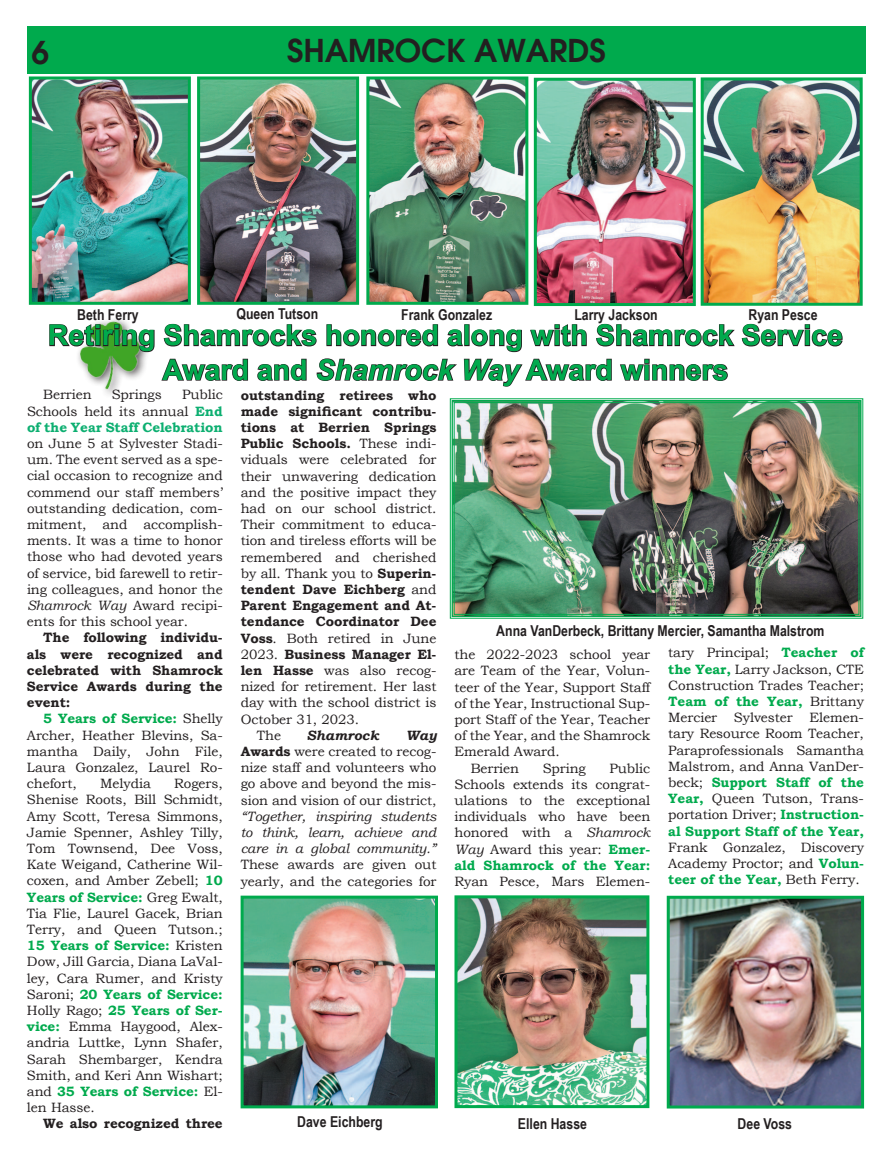
<style>
.page{position:relative;width:891px;height:1161px;background:#fff}
.page>*{position:absolute;margin:0;border:0;box-sizing:border-box;transform-origin:0 0}
.t1{font:600 31.5px "Avant Garde";color:#231f20}
.t2{font:700 28.5px/34.5px "Arial";color:#00aa4d;text-align:center}
.t3{font:700 15px "Arial Narrow";color:#231f20}
.t4{font:13.5px/16.2px "Bookman Old Style";letter-spacing:-.005em;color:#231f20;text-align:justify}
.t5{font:700 13.5px/16.2px "Bookman Old Style";letter-spacing:-.005em;color:#231f20;text-align:justify}
.t6{font:italic 13.5px/16.2px "Bookman Old Style";letter-spacing:-.005em;color:#231f20;text-align:justify}
.t7{font:700 13.5px/16.2px "Bookman Old Style";letter-spacing:-.005em;color:#0daf71;text-align:justify}
.t8{font:italic 700 13.5px "Bookman Old Style";letter-spacing:-.005em;color:#231f20}
.s1{font-style:italic}
.s2{font-weight:400;color:#231f20}
.s3{font-weight:700;color:#00aa4d}
.s4{font-weight:400}
.s5{font-weight:700}
.s6{font-weight:700;font-style:italic}
</style>
<div class="page">
<div style="left:27px;top:26px;width:839px;height:48px;background:#00aa4d"></div>
<img style="left:245px;top:900px;width:189px;height:204px">
<div style="left:241px;top:896px;width:197px;height:212px;border:3px solid #00aa4d"></div>
<img style="left:33px;top:80px;width:154px;height:221px">
<div style="left:29px;top:76px;width:162px;height:229px;border:3px solid #00aa4d"></div>
<img style="left:458px;top:899px;width:187px;height:205px">
<div style="left:454px;top:895px;width:195px;height:213px;border:3px solid #00aa4d"></div>
<img style="left:450px;top:398px;width:413px;height:221px">
<div style="left:452px;top:400px;width:410px;height:217px;border:1px solid #00aa4d"></div>
<div style="left:454px;top:402px;width:405px;height:213px;border:1px solid #00aa4d"></div>
<img style="left:201px;top:80px;width:154px;height:221px">
<div style="left:197px;top:76px;width:162px;height:229px;border:3px solid #00aa4d"></div>
<img style="left:370px;top:80px;width:154px;height:221px">
<div style="left:366px;top:76px;width:162px;height:229px;border:3px solid #00aa4d"></div>
<img style="left:538px;top:82px;width:154px;height:220px">
<div style="left:534px;top:78px;width:162px;height:228px;border:3px solid #00aa4d"></div>
<img style="left:705px;top:81px;width:154px;height:221px">
<div style="left:701px;top:77px;width:162px;height:229px;border:3px solid #00aa4d"></div>
<img style="left:671px;top:900px;width:189px;height:205px">
<div style="left:667px;top:896px;width:197px;height:213px;border:3px solid #00aa4d"></div>
<img style="left:41px;top:285px;width:141px;height:110px">
<svg style="left:49px;top:323px;width:794px;height:64px"></svg>
<h1 class="t1" style="left:32px;top:32px;width:19px">6</h1>
<h1 class="t1" style="left:287px;top:29px;width:320px">SHAMROCK AWARDS</h1>
<p class="t3" style="left:77px;top:303px;width:63px">Beth Ferry</p>
<p class="t3" style="left:236px;top:303px;width:83px">Queen Tutson</p>
<p class="t3" style="left:401px;top:303px;width:92px">Frank Gonzalez</p>
<p class="t3" style="left:574px;top:303px;width:85px">Larry Jackson</p>
<p class="t3" style="left:748px;top:303px;width:71px">Ryan Pesce</p>
<h2 class="t2" style="left:48px;top:318px;width:797px">Retiring Shamrocks honored along with Shamrock Service<br>Award and <span class="s1">Shamrock Way</span> Award winners</h2>
<p class="t4" style="left:43px;top:387px;width:50px">Berrien</p>
<p class="t4" style="left:112px;top:387px;width:52px">Springs</p>
<p class="t7" style="left:27px;top:387px;width:197px;text-indent:155px"><span class="s2">Public Schools held its annual</span> End of the Year Staff Celebration</p>
<p class="t4" style="left:27px;top:435px;width:197px">on June 5 at Sylvester Stadi&shy;um. The event served as a spe&shy;cial occasion to recognize and commend our staff members’ outstanding dedication, com&shy;mitment, and accomplish&shy;ments. It was a time to honor those who had devoted years of service, bid farewell to retir&shy;ing colleagues, and honor the <span class="s1">Shamrock Way</span> Award recipi&shy;ents for this school year.</p>
<p class="t5" style="left:27px;top:630px;width:197px;text-indent:16px">The following individu&shy;als were recognized and celebrated with Shamrock Service Awards during the event:</p>
<p class="t4" style="left:27px;top:711px;width:197px;text-indent:16px"><span class="s3">5 Years of Service:</span> Shelly Archer, Heather Blevins, Sa&shy;mantha Daily, John File, Laura Gonzalez, Laurel Ro&shy;chefort,</p>
<p class="t5" style="left:241px;top:387px;width:197px">outstanding retirees who</p>
<p class="t5" style="left:241px;top:403px;width:197px">made significant contribu-</p>
<p class="t5" style="left:241px;top:419px;width:197px">tions at Berrien Springs</p>
<p class="t5" style="left:241px;top:435px;width:197px">Public Schools. <span class="s4">These indi-</span></p>
<p class="t4" style="left:241px;top:452px;width:197px">viduals were celebrated for</p>
<p class="t4" style="left:241px;top:468px;width:197px">their unwavering dedication</p>
<p class="t4" style="left:241px;top:484px;width:197px">and the positive impact they</p>
<p class="t4" style="left:241px;top:500px;width:197px">had on our school district.</p>
<p class="t4" style="left:241px;top:516px;width:197px">Their commitment to educa-</p>
<p class="t4" style="left:241px;top:533px;width:197px">tion and tireless efforts will be</p>
<p class="t4" style="left:241px;top:549px;width:197px">remembered and cherished</p>
<p class="t4" style="left:241px;top:565px;width:197px">by all. Thank you to <span class="s5">Superin-</span></p>
<p class="t5" style="left:241px;top:581px;width:197px">tendent Dave Eichberg <span class="s4">and</span></p>
<p class="t5" style="left:241px;top:597px;width:197px">Parent Engagement and At-</p>
<p class="t5" style="left:241px;top:613px;width:197px">tendance Coordinator Dee</p>
<p class="t4" style="left:241px;top:630px;width:197px"><span class="s5">Voss</span>. Both retired in June</p>
<p class="t5" style="left:241px;top:646px;width:197px"><span class="s4">2023.</span> Business Manager El-</p>
<p class="t4" style="left:241px;top:662px;width:197px"><span class="s5">len Hasse</span> was also recog-</p>
<p class="t4" style="left:241px;top:678px;width:197px">nized for retirement. Her last</p>
<p class="t4" style="left:241px;top:695px;width:197px">day with the school district is</p>
<p class="t4" style="left:241px;top:711px;width:120px">October 31, 2023.</p>
<p class="t4" style="left:257px;top:727px;width:26px">The</p>
<p class="t8" style="left:306px;top:725px;width:74px">Shamrock</p>
<p class="t3" style="left:496px;top:619px;width:330px">Anna VanDerbeck, Brittany Mercier, Samantha Malstrom</p>
<p class="t4" style="left:668px;top:645px;width:197px">tary Principal; <span class="s3">Teacher of the Year,</span> Larry Jackson, CTE Construction Trades Teacher; <span class="s3">Team of the Year,</span> Brittany Mercier Sylvester Elemen&shy;tary Resource Room Teacher, Paraprofessionals Samantha Malstrom, and Anna VanDer&shy;beck; <span class="s3">Support Staff of the Year,</span> Queen Tutson, Trans&shy;portation Driver; <span class="s3">Instruction&shy;al Support Staff of the Year,</span></p>
<p class="t4" style="left:668px;top:839px;width:197px">Frank Gonzalez, Discovery Academy Proctor; and <span class="s3">Volun&shy;teer of the Year,</span> Beth Ferry.</p>
<p class="t4" style="left:455px;top:647px;width:197px">the 2022-2023 school year</p>
<p class="t4" style="left:455px;top:663px;width:197px">are Team of the Year, Volun-</p>
<p class="t4" style="left:455px;top:679px;width:197px">teer of the Year, Support Staff</p>
<p class="t4" style="left:455px;top:695px;width:197px">of the Year, Instructional Sup-</p>
<p class="t4" style="left:455px;top:711px;width:197px">port Staff of the Year, Teacher</p>
<p class="t4" style="left:455px;top:728px;width:197px">of the Year, and the Shamrock</p>
<p class="t4" style="left:455px;top:744px;width:107px">Emerald Award.</p>
<p class="t4" style="left:471px;top:760px;width:50px">Berrien</p>
<p class="t4" style="left:543px;top:760px;width:45px">Spring</p>
<p class="t4" style="left:241px;top:727px;width:197px;text-indent:165px"><span class="s6">Way </span><span class="s5">Awards</span> were created to recog&shy;nize staff and volunteers who go above and beyond the mis&shy;sion and vision of our district,</p>
<p class="t6" style="left:241px;top:808px;width:197px">“Together, inspiring students to think, learn, achieve and care in a global community.”</p>
<p class="t4" style="left:241px;top:857px;width:197px">These awards are given out yearly, and the categories for</p>
<p class="t4" style="left:455px;top:760px;width:197px;text-indent:155px">Public Schools extends its congrat&shy;ulations to the exceptional individuals who have been honored with a <span class="s1">Shamrock Way</span> Award this year: <span class="s3">Emer&shy;ald Shamrock of the Year:</span></p>
<p class="t4" style="left:455px;top:873px;width:197px">Ryan Pesce, Mars Elemen-</p>
<p class="t4" style="left:100px;top:776px;width:52px">Melydia</p>
<p class="t4" style="left:27px;top:776px;width:197px;text-indent:147px">Rogers, Shenise Roots, Bill Schmidt, Amy Scott, Teresa Simmons, Jamie Spenner, Ashley Tilly, Tom Townsend, Dee Voss, Kate Weigand, Catherine Wil&shy;coxen, and Amber Zebell; <span class="s3">10<br>Years of Service:</span> Greg Ewalt, Tia Flie, Laurel Gacek, Brian Terry, and Queen Tutson.; <span class="s3">15 Years of Service:</span> Kristen Dow, Jill Garcia, Diana LaVal&shy;ley, Cara Rumer, and Kristy Saroni; <span class="s3">20 Years of Service:<br></span>Holly Rago; <span class="s3">25 Years of Ser&shy;vice:</span> Emma Haygood, Alex&shy;andria Luttke, Lynn Shafer, Sarah Shembarger, Kendra Smith, and Keri Ann Wishart; and <span class="s3">35 Years of Service:</span> El&shy;len Hasse.</p>
<p class="t5" style="left:43px;top:1116px;width:181px">We also recognized three</p>
<p class="t3" style="left:297px;top:1111px;width:87px">Dave Eichberg</p>
<p class="t3" style="left:518px;top:1112px;width:71px">Ellen Hasse</p>
<p class="t3" style="left:738px;top:1112px;width:56px">Dee Voss</p>
</div>
